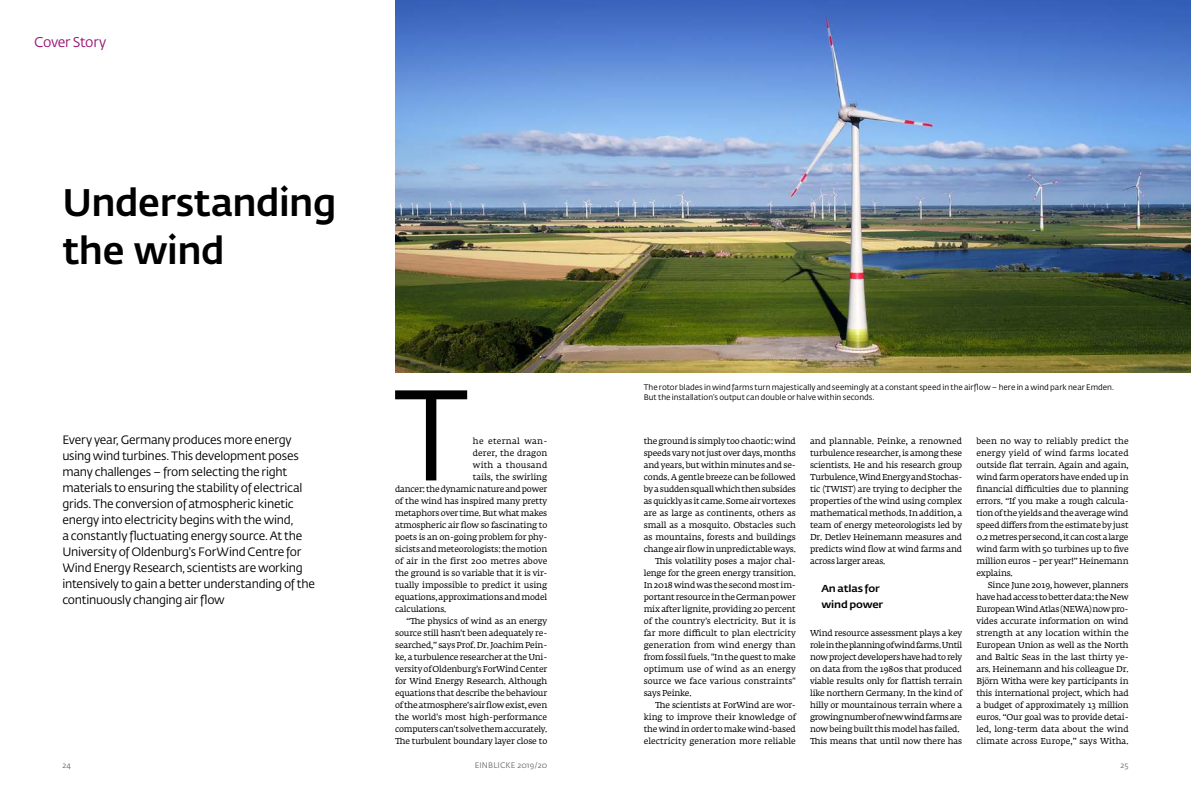
<style>
.page{position:relative;width:1191px;height:794px;background:#fff}
.page>*{position:absolute;margin:0;border:0;box-sizing:border-box;transform-origin:0 0}
.t1{font:127.3px "Fedra Sans Std";color:#000}
.t2{font:500 38px/48px "Fedra Sans Std";letter-spacing:-.01em;color:#000}
.t3{font:14px "Fedra Sans Std";letter-spacing:-.025em;color:#9b1477}
.t4{font:12px/16px "Fedra Sans Std";letter-spacing:-.02em;color:#000}
.t5{font:500 10px/16px "Fedra Sans Std";letter-spacing:-.01em;color:#000;scale:1.1 1}
.t6{font:8.5px/12px "Fedra Serif A Std";letter-spacing:-.015em;color:#000;text-align:justify}
.t7{font:8.5px "Fedra Serif A Std";letter-spacing:.01em;color:#000}
.t8{font:8.5px "Fedra Serif A Std";letter-spacing:.005em;color:#000}
.t9{font:8.5px "Fedra Serif A Std";letter-spacing:.015em;color:#000}
.t10{font:8.5px "Fedra Serif A Std";letter-spacing:.035em;color:#000}
.t11{font:8.5px "Fedra Serif A Std";letter-spacing:.025em;color:#000}
.t12{font:8px/10px "Fedra Sans Std";color:#000}
.t13{font:8px "Fedra Sans Std";letter-spacing:.015em;color:#706f6f}
</style>
<div class="page">
<img style="left:395px;top:0;width:796px;height:372px">
<h3 class="t3" style="left:34px;top:34px;width:74px">Cover Story</h3>
<h2 class="t2" style="left:62px;top:179px;width:275px">Understanding the wind</h2>
<p class="t4" style="left:62px;top:432px;width:254px">Every year, Germany produces more energy using wind turbines. This development poses many challenges – from selecting the right materials to ensuring the stability of electrical grids. The conversion of atmospheric kinetic energy into electricity begins with the wind,<br>a constantly fluctuating energy source. At the University of Oldenburg's ForWind Centre for Wind Energy Research, scientists are working intensively to gain a better understanding of the continuously changing air flow</p>
<h1 class="t1" style="left:394px;top:359px;width:76px">T</h1>
<p class="t12" style="left:643px;top:383px;width:472px">The rotor blades in wind farms turn majestically and seemingly at a constant speed in the airflow – here in a wind park near Emden.<br>But the installation’s output can double or halve within seconds.</p>
<p class="t6" style="left:976px;top:436px;width:154px">been no way to reliably predict the energy yield of wind farms located outside flat terrain. Again and again, wind farm operators have ended up in financial difficulties due to planning errors. “If you make a rough calcula&shy;tion of the yields and the average wind speed differs from the estimate by just 0.2 metres per second, it can cost a large wind farm with 50 turbines up to five million euros – per year!” Heinemann explains.</p>
<p class="t6" style="left:976px;top:580px;width:154px;text-indent:11px">Since June 2019, however, planners have had access to better data: the New European Wind Atlas (NEWA) now pro&shy;vides accurate information on wind strength at any location within the European Union as well as the North and Baltic Seas in the last thirty ye&shy;ars. Heinemann and his colleague Dr.<br>Björn Witha were key participants in this international project, which had a budget of approximately 13 million euros. “Our goal was to provide detai&shy;led, long-term data about the wind climate across Europe,” says Witha.</p>
<p class="t6" style="left:643px;top:436px;width:154px">the ground is simply too chaotic: wind</p>
<p class="t6" style="left:643px;top:448px;width:154px">speeds vary not just over days, months</p>
<p class="t6" style="left:643px;top:460px;width:154px">and years, but within minutes and se-</p>
<p class="t6" style="left:643px;top:472px;width:154px">conds. A gentle breeze can be followed</p>
<p class="t6" style="left:643px;top:484px;width:154px">by a sudden squall which then subsides</p>
<p class="t6" style="left:643px;top:496px;width:154px">as quickly as it came. Some air vortexes</p>
<p class="t6" style="left:643px;top:508px;width:154px">are as large as continents, others as</p>
<p class="t6" style="left:643px;top:520px;width:154px">small as a mosquito. Obstacles such</p>
<p class="t6" style="left:643px;top:532px;width:154px">as mountains, forests and buildings</p>
<p class="t6" style="left:643px;top:544px;width:154px">change air flow in unpredictable ways.</p>
<p class="t6" style="left:655px;top:556px;width:142px">This volatility poses a major chal-</p>
<p class="t6" style="left:643px;top:568px;width:154px">lenge for the green energy transition.</p>
<p class="t6" style="left:643px;top:580px;width:154px">In 2018 wind was the second most im-</p>
<p class="t6" style="left:643px;top:592px;width:154px">portant resource in the German power</p>
<p class="t6" style="left:643px;top:604px;width:154px">mix after lignite, providing 20 percent</p>
<p class="t7" style="left:643px;top:616px;width:154px">of the country's electricity. But it is</p>
<p class="t8" style="left:643px;top:628px;width:154px">far more difficult to plan electricity</p>
<p class="t9" style="left:643px;top:640px;width:154px">generation from wind energy than</p>
<p class="t6" style="left:643px;top:652px;width:154px">from fossil fuels. "In the quest to make</p>
<p class="t7" style="left:643px;top:664px;width:154px">optimum use of wind as an energy</p>
<p class="t7" style="left:643px;top:676px;width:154px">source we face various constraints"</p>
<p class="t6" style="left:643px;top:688px;width:49px">says Peinke.</p>
<p class="t6" style="left:655px;top:700px;width:142px">The scientists at ForWind are wor-</p>
<p class="t8" style="left:643px;top:712px;width:154px">king to improve their knowledge of</p>
<p class="t6" style="left:643px;top:724px;width:154px">the wind in order to make wind-based</p>
<p class="t7" style="left:643px;top:736px;width:154px">electricity generation more reliable</p>
<p class="t6" style="left:810px;top:436px;width:154px">and plannable. Peinke, a renowned turbulence researcher, is among these scientists. He and his research group Turbulence, Wind Energy and Stochas&shy;tic (TWIST) are trying to decipher the properties of the wind using complex mathematical methods. In addition, a team of energy meteorologists led by Dr. Detlev Heinemann measures and predicts wind flow at wind farms and across larger areas.</p>
<p class="t5" style="left:821px;top:581px;width:58px">An atlas for wind power</p>
<p class="t6" style="left:810px;top:628px;width:154px;text-align:left">Wind resource assessment plays a key role in the planning of wind farms. Until now project developers have had to rely on data from the 1980s that produced viable results only for flattish terrain like northern Germany. In the kind of hilly or mountainous terrain where a growing number of new wind farms are now being built this model has failed.<br>This means that until now there has</p>
<p class="t10" style="left:473px;top:436px;width:76px">he eternal wan-</p>
<p class="t8" style="left:473px;top:448px;width:76px">derer, the dragon</p>
<p class="t11" style="left:473px;top:460px;width:76px">with a thousand</p>
<p class="t6" style="left:473px;top:472px;width:76px">tails, the swirling</p>
<p class="t6" style="left:395px;top:484px;width:154px">dancer: the dynamic nature and power</p>
<p class="t6" style="left:395px;top:496px;width:154px">of the wind has inspired many pretty</p>
<p class="t6" style="left:395px;top:508px;width:154px">metaphors over time. But what makes</p>
<p class="t6" style="left:395px;top:520px;width:154px">atmospheric air flow so fascinating to</p>
<p class="t6" style="left:395px;top:532px;width:154px">poets is an on-going problem for phy-</p>
<p class="t6" style="left:395px;top:544px;width:154px">sicists and meteorologists: the motion</p>
<p class="t7" style="left:395px;top:556px;width:154px">of air in the first 200 metres above</p>
<p class="t6" style="left:395px;top:568px;width:154px">the ground is so variable that it is vir-</p>
<p class="t6" style="left:395px;top:580px;width:154px">tually impossible to predict it using</p>
<p class="t6" style="left:395px;top:592px;width:154px">equations, approximations and model</p>
<p class="t6" style="left:395px;top:604px;width:53px">calculations.</p>
<p class="t6" style="left:406px;top:616px;width:142px">“The physics of wind as an energy</p>
<p class="t6" style="left:395px;top:628px;width:154px">source still hasn't been adequately re-</p>
<p class="t6" style="left:395px;top:640px;width:154px">searched,” says Prof. Dr. Joachim Pein-</p>
<p class="t6" style="left:395px;top:652px;width:154px">ke, a turbulence researcher at the Uni-</p>
<p class="t6" style="left:395px;top:664px;width:154px">versity of Oldenburg's ForWind Center</p>
<p class="t6" style="left:395px;top:676px;width:154px">for Wind Energy Research. Although</p>
<p class="t6" style="left:395px;top:688px;width:154px">equations that describe the behaviour</p>
<p class="t6" style="left:395px;top:700px;width:154px">of the atmosphere’s air flow exist, even</p>
<p class="t8" style="left:395px;top:712px;width:154px">the world's most high-performance</p>
<p class="t6" style="left:395px;top:724px;width:154px">computers can't solve them accurately.</p>
<p class="t6" style="left:395px;top:736px;width:154px">The turbulent boundary layer close to</p>
<p class="t13" style="left:62px;top:760px;width:10px">24</p>
<p class="t13" style="left:475px;top:760px;width:74px">EINBLICKE 2019/20</p>
<p class="t13" style="left:1120px;top:760px;width:10px">25</p>
</div>
